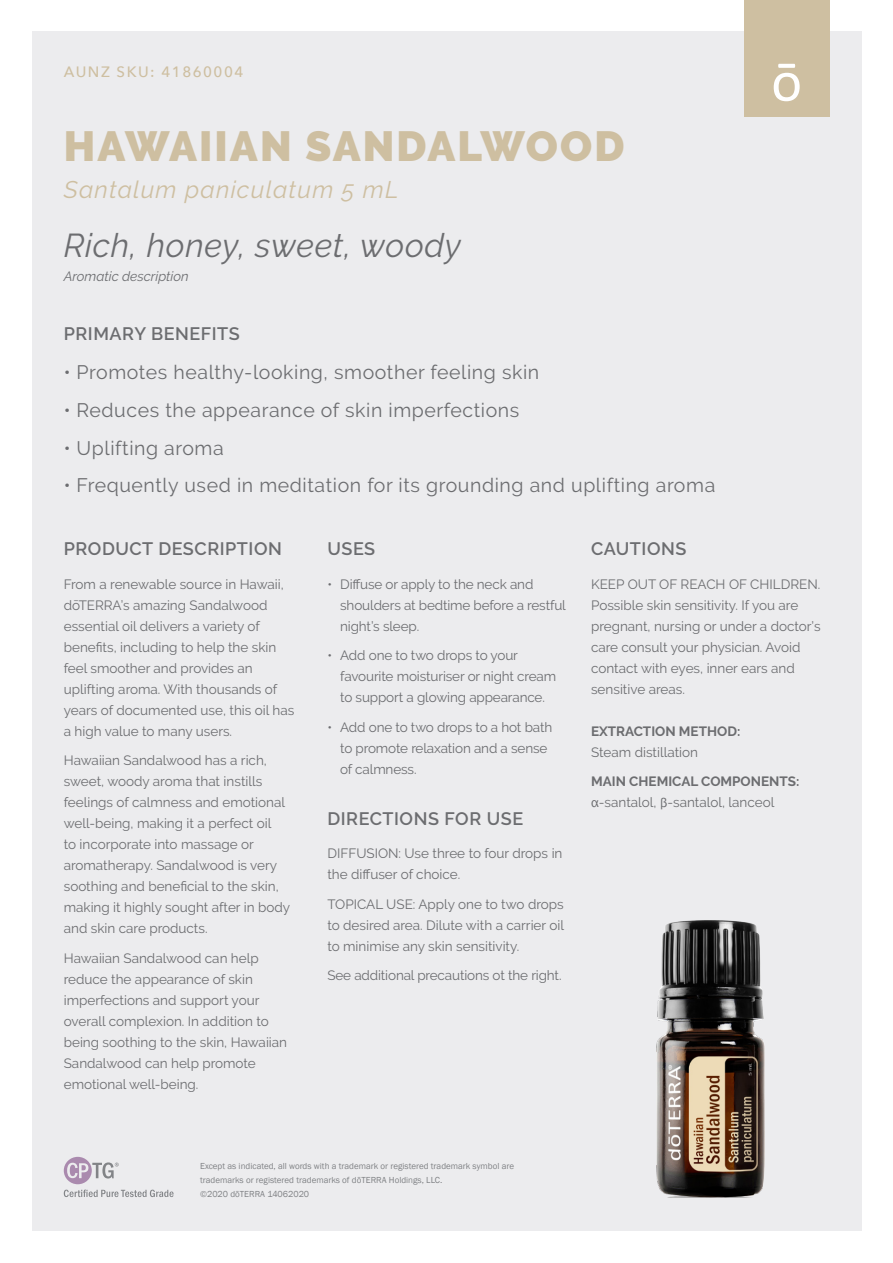
<style>
.page{position:relative;width:893px;height:1263px;background:#fff}
.page>*{position:absolute;margin:0;border:0;box-sizing:border-box;transform-origin:0 0}
.Product_Name{font:900 42px "Raleway";letter-spacing:.05em;color:#cebfa1}
.Armoatic_Description{font:italic 33px "Raleway";letter-spacing:.02em;color:#6c6d70}
.Botanical_Name{font:italic 24px "Raleway";letter-spacing:.05em;color:#cebfa1}
.t1{font:19.5px "Raleway";letter-spacing:.03em;color:#6c6d70}
.SUB_HEADER{font:600 18px "Raleway";letter-spacing:.03em;color:#6c6d70}
.Tag_details{font:500 15px "Avenir Next";letter-spacing:.1em;color:#cebfa1}
.description{font:13.5px/21px "Raleway";color:#6c6d70}
.description-2{font:700 13.5px/21px "Raleway";color:#6c6d70}
.description-3{font:italic 13.5px "Raleway";color:#6c6d70}
.t2{font:9px/14.1px "Franklin Gothic";color:#808285}
.s1{font-weight:400}
.s2{font-weight:700}
.s3{font-family:"Franklin Gothic"}
</style>
<div class="page">
<div style="left:32px;top:32px;width:829px;height:1199px;background:#ececee"></div>
<div style="left:744px;top:0;width:85px;height:116px;background:#cebfa1"></div>
<svg style="left:774px;top:64px;width:26px;height:37px"></svg>
<img style="left:656px;top:920px;width:109px;height:277px">
<svg style="left:64px;top:1157px;width:110px;height:40px"></svg>
<p class="Tag_details" style="left:64px;top:59px;width:181px">AUNZ SKU: 41860004</p>
<p class="Product_Name" style="left:64px;top:122px;width:562px">HAWAIIAN SANDALWOOD</p>
<p class="Botanical_Name" style="left:64px;top:176px;width:336px">Santalum paniculatum 5 mL</p>
<p class="Armoatic_Description" style="left:64px;top:227px;width:399px">Rich, honey, sweet, woody</p>
<p class="description-3" style="left:64px;top:269px;width:126px">Aromatic description</p>
<p class="SUB_HEADER" style="left:64px;top:323px;width:178px">PRIMARY BENEFITS</p>
<p class="t1" style="left:64px;top:361px;width:477px">• Promotes healthy-looking, smoother feeling skin</p>
<p class="t1" style="left:64px;top:399px;width:457px">• Reduces the appearance of skin imperfections</p>
<p class="t1" style="left:64px;top:436px;width:161px">• Uplifting aroma</p>
<p class="t1" style="left:64px;top:474px;width:653px">• Frequently used in meditation for its grounding and uplifting aroma</p>
<p class="SUB_HEADER" style="left:64px;top:538px;width:220px">PRODUCT DESCRIPTION</p>
<p class="description" style="left:64px;top:573px;width:232px">From a renewable source in Hawaii, dōTERRA’s amazing Sandalwood essential oil delivers a variety of benefits, including to help the skin feel smoother and provides an uplifting aroma. With thousands of years of documented use, this oil has a high value to many users.</p>
<p class="description" style="left:64px;top:750px;width:228px">Hawaiian Sandalwood has a rich, sweet, woody aroma that instills feelings of calmness and emotional well-being, making it a perfect oil<br>to incorporate into massage or aromatherapy. Sandalwood is very soothing and beneficial to the skin, making it highly sought after in body and skin care products.</p>
<p class="description" style="left:64px;top:947px;width:225px">Hawaiian Sandalwood can help reduce the appearance of skin imperfections and support your overall complexion. In addition to being soothing to the skin, Hawaiian<br>Sandalwood can help promote emotional well-being.</p>
<p class="SUB_HEADER" style="left:327px;top:538px;width:49px">USES</p>
<p class="description" style="left:340px;top:573px;width:227px;text-indent:-13px">• Diffuse or apply to the neck and shoulders at bedtime before a restful night’s sleep.</p>
<p class="description" style="left:340px;top:645px;width:218px;text-indent:-13px">• Add one to two drops to your favourite moisturiser or night cream to support a glowing appearance.</p>
<p class="description" style="left:340px;top:716px;width:214px;text-indent:-13px">• Add one to two drops to a hot bath to promote relaxation and a sense of calmness.</p>
<p class="SUB_HEADER" style="left:327px;top:808px;width:197px">DIRECTIONS FOR USE</p>
<p class="description" style="left:327px;top:843px;width:237px">DIFFUSION: Use three to four drops in the diffuser of choice.</p>
<p class="description" style="left:327px;top:894px;width:238px;text-align:justify">TOPICAL USE: Apply one to two drops to desired area. Dilute with a carrier oil to minimise any skin sensitivity.</p>
<p class="description" style="left:327px;top:965px;width:236px">See additional precautions ot the right.</p>
<p class="SUB_HEADER" style="left:591px;top:538px;width:97px">CAUTIONS</p>
<p class="description" style="left:591px;top:573px;width:231px">KEEP OUT OF REACH OF CHILDREN.<br>Possible skin sensitivity. If you are pregnant, nursing or under a doctor’s care consult your physician. Avoid contact with eyes, inner ears and sensitive areas.</p>
<p class="description-2" style="left:591px;top:721px;width:151px">EXTRACTION METHOD:<br><span class="s1">Steam distillation</span></p>
<p class="description" style="left:591px;top:771px;width:210px"><span class="s2">MAIN CHEMICAL COMPONENTS: </span><span class="s3">α</span>α-santalol, <span class="s3">β</span>-santalol, lanceol</p>
<p class="t2" style="left:200px;top:1159px;width:315px">Except as indicated, all words with a trademark or registered trademark symbol are trademarks or registered trademarks of dōTERRA Holdings, LLC.<br>©2020 dōTERRA 14062020</p>
</div>
